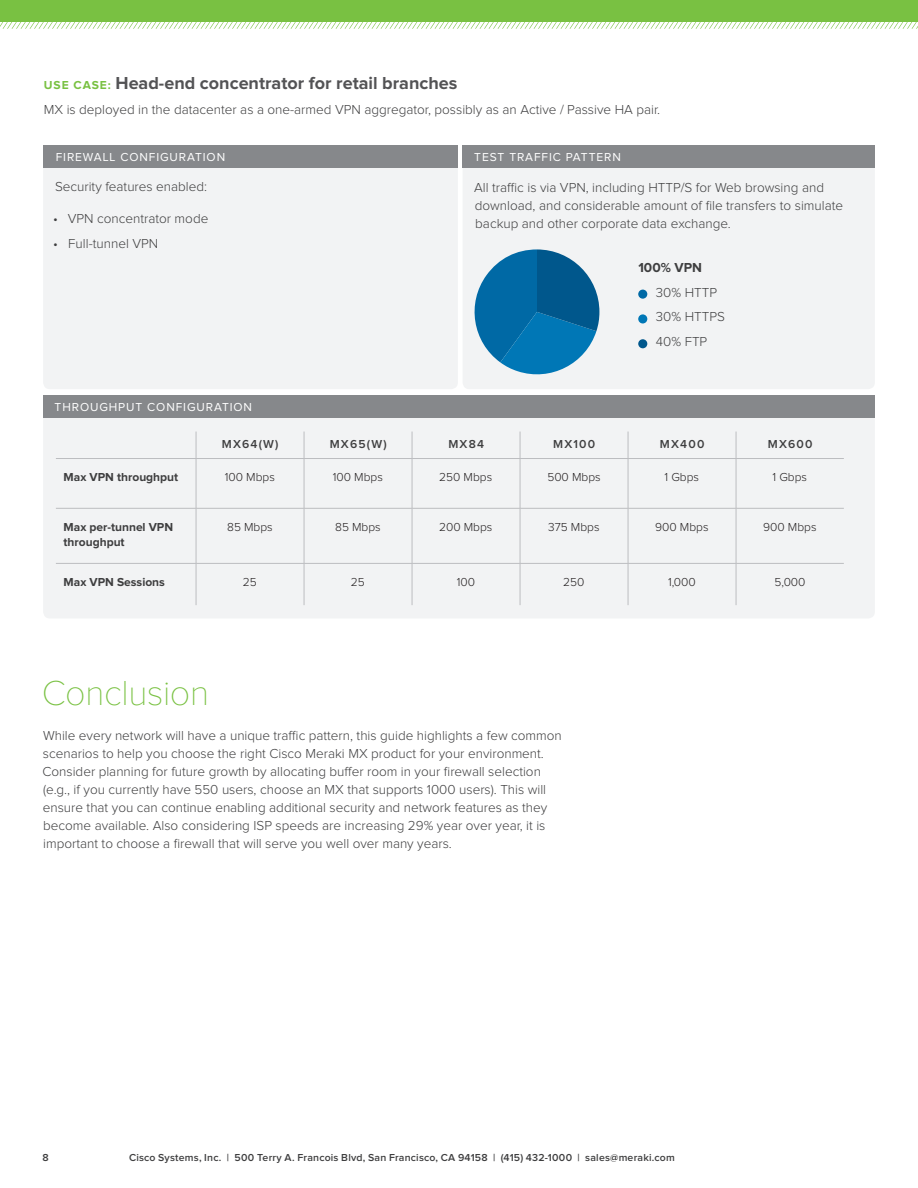
<style>
.page{position:relative;width:918px;height:1188px;background:#fff}
.page>*{position:absolute;margin:0;border:0;box-sizing:border-box;transform-origin:0 0}
.t1{font:100 36px "Proxima Nova";letter-spacing:-.01em;color:#79c142}
.t2{font:700 18px "Proxima Nova";color:#535355}
.Bullets{font:300 13.5px/18px "Proxima Nova";color:#3e3e3f}
.Bullets-2{font:700 13.5px "Proxima Nova";color:#3e3e3f}
.t3{font:300 12px "Proxima Nova";color:#231f20}
.t4{font:12px "Proxima Nova";letter-spacing:.075em;color:#fff}
.t5{font:700 12px/14.4px "Proxima Nova";color:#3e3e3f}
.t6{font:600 12px "Proxima Nova";letter-spacing:.1em;color:#3e3e3f}
.t7{font:600 10.5px "Proxima Nova";letter-spacing:.02em;color:#3e3e3f}
.s1{font-size:12px;color:#79c142}
</style>
<div class="page">
<div style="left:43px;top:157px;width:415px;height:232px;background:#f2f3f4;border-radius:7px"></div>
<div style="left:463px;top:157px;width:412px;height:232px;background:#f2f3f4;border-radius:7px"></div>
<div style="left:43px;top:145px;width:415px;height:23px;background:#86888b"></div>
<div style="left:463px;top:145px;width:412px;height:23px;background:#86888b"></div>
<div style="left:43px;top:407px;width:832px;height:211px;background:#f2f3f4;border-radius:7px"></div>
<div style="left:43px;top:395px;width:832px;height:23px;background:#86888b"></div>
<svg style="left:196px;top:432px;width:1px;height:26px"></svg>
<svg style="left:304px;top:432px;width:1px;height:26px"></svg>
<svg style="left:412px;top:432px;width:1px;height:26px"></svg>
<svg style="left:520px;top:432px;width:1px;height:26px"></svg>
<svg style="left:628px;top:432px;width:1px;height:26px"></svg>
<svg style="left:736px;top:432px;width:1px;height:26px"></svg>
<hr style="left:196px;top:459px;width:1px;height:49px;background:#bcbdc0">
<hr style="left:304px;top:459px;width:1px;height:49px;background:#bcbdc0">
<hr style="left:412px;top:459px;width:1px;height:49px;background:#bcbdc0">
<hr style="left:520px;top:459px;width:1px;height:49px;background:#bcbdc0">
<hr style="left:628px;top:459px;width:1px;height:49px;background:#bcbdc0">
<hr style="left:736px;top:459px;width:1px;height:49px;background:#bcbdc0">
<hr style="left:196px;top:508px;width:1px;height:55px;background:#bcbdc0">
<hr style="left:304px;top:508px;width:1px;height:55px;background:#bcbdc0">
<hr style="left:412px;top:508px;width:1px;height:55px;background:#bcbdc0">
<hr style="left:520px;top:508px;width:1px;height:55px;background:#bcbdc0">
<hr style="left:628px;top:508px;width:1px;height:55px;background:#bcbdc0">
<hr style="left:736px;top:508px;width:1px;height:55px;background:#bcbdc0">
<hr style="left:196px;top:564px;width:1px;height:41px;background:#bcbdc0">
<hr style="left:304px;top:564px;width:1px;height:41px;background:#bcbdc0">
<hr style="left:412px;top:564px;width:1px;height:41px;background:#bcbdc0">
<hr style="left:520px;top:564px;width:1px;height:41px;background:#bcbdc0">
<hr style="left:628px;top:564px;width:1px;height:41px;background:#bcbdc0">
<hr style="left:736px;top:564px;width:1px;height:41px;background:#bcbdc0">
<hr style="left:56px;top:458px;width:140px;height:1px;background:#bcbdc0">
<hr style="left:196px;top:458px;width:108px;height:1px;background:#bcbdc0">
<hr style="left:304px;top:458px;width:108px;height:1px;background:#bcbdc0">
<hr style="left:412px;top:458px;width:108px;height:1px;background:#bcbdc0">
<hr style="left:520px;top:458px;width:108px;height:1px;background:#bcbdc0">
<hr style="left:628px;top:458px;width:108px;height:1px;background:#bcbdc0">
<hr style="left:736px;top:458px;width:108px;height:1px;background:#bcbdc0">
<hr style="left:56px;top:508px;width:140px;height:1px;background:#bcbdc0">
<hr style="left:196px;top:508px;width:108px;height:1px;background:#bcbdc0">
<hr style="left:304px;top:508px;width:108px;height:1px;background:#bcbdc0">
<hr style="left:412px;top:508px;width:108px;height:1px;background:#bcbdc0">
<hr style="left:520px;top:508px;width:108px;height:1px;background:#bcbdc0">
<hr style="left:628px;top:508px;width:108px;height:1px;background:#bcbdc0">
<hr style="left:736px;top:508px;width:108px;height:1px;background:#bcbdc0">
<hr style="left:56px;top:563px;width:140px;height:1px;background:#bcbdc0">
<hr style="left:196px;top:563px;width:108px;height:1px;background:#bcbdc0">
<hr style="left:304px;top:563px;width:108px;height:1px;background:#bcbdc0">
<hr style="left:412px;top:563px;width:108px;height:1px;background:#bcbdc0">
<hr style="left:520px;top:563px;width:108px;height:1px;background:#bcbdc0">
<hr style="left:628px;top:563px;width:108px;height:1px;background:#bcbdc0">
<hr style="left:736px;top:563px;width:108px;height:1px;background:#bcbdc0">
<svg style="left:474px;top:249px;width:125px;height:126px"></svg>
<div style="left:638px;top:290px;width:9px;height:9px;background:#0069a5;border-radius:50%"></div>
<div style="left:638px;top:314px;width:9px;height:9px;background:#0077b6;border-radius:50%"></div>
<div style="left:638px;top:339px;width:9px;height:9px;background:#00578c;border-radius:50%"></div>
<div style="left:0;top:0;width:918px;height:22px;background:#79c142"></div>
<svg style="left:0;top:22px;width:918px;height:7px"></svg>
<h3 class="t2" style="left:44px;top:73px;width:415px"><span class="s1">USE CASE:</span> Head-end concentrator for retail branches</h3>
<p class="Bullets" style="left:44px;top:101px;width:618px">MX is deployed in the datacenter as a one-armed VPN aggregator, possibly as an Active / Passive HA pair.</p>
<p class="t4" style="left:56px;top:151px;width:171px">FIREWALL CONFIGURATION</p>
<p class="Bullets" style="left:55px;top:178px;width:154px">Security features enabled:</p>
<p class="Bullets" style="left:53px;top:210px;width:157px">• VPN concentrator mode</p>
<p class="Bullets" style="left:53px;top:234px;width:107px">• Full-tunnel VPN</p>
<p class="t4" style="left:55px;top:400px;width:199px">THROUGHPUT CONFIGURATION</p>
<p class="t4" style="left:474px;top:150px;width:148px">TEST TRAFFIC PATTERN</p>
<p class="Bullets" style="left:474px;top:179px;width:370px">All traffic is via VPN, including HTTP/S for Web browsing and download, and considerable amount of file transfers to simulate backup and other corporate data exchange.</p>
<p class="Bullets-2" style="left:638px;top:260px;width:65px">100% VPN</p>
<p class="Bullets" style="left:656px;top:283px;width:63px">30% HTTP</p>
<p class="Bullets" style="left:656px;top:308px;width:71px">30% HTTPS</p>
<p class="Bullets" style="left:656px;top:333px;width:53px">40% FTP</p>
<p class="t6" style="left:222px;top:437px;width:58px">MX64(W)</p>
<p class="t6" style="left:330px;top:437px;width:59px">MX65(W)</p>
<p class="t6" style="left:448px;top:437px;width:37px">MX84</p>
<p class="t6" style="left:553px;top:437px;width:44px">MX100</p>
<p class="t6" style="left:660px;top:437px;width:46px">MX400</p>
<p class="t6" style="left:768px;top:437px;width:46px">MX600</p>
<p class="t5" style="left:64px;top:471px;width:116px">Max VPN throughput</p>
<p class="t3" style="left:225px;top:471px;width:52px">100 Mbps</p>
<p class="t3" style="left:333px;top:471px;width:52px">100 Mbps</p>
<p class="t3" style="left:439px;top:471px;width:55px">250 Mbps</p>
<p class="t3" style="left:547px;top:471px;width:55px">500 Mbps</p>
<p class="t3" style="left:665px;top:471px;width:36px">1 Gbps</p>
<p class="t3" style="left:773px;top:471px;width:36px">1 Gbps</p>
<p class="t5" style="left:64px;top:520px;width:111px">Max per-tunnel VPN throughput</p>
<p class="t3" style="left:227px;top:521px;width:47px">85 Mbps</p>
<p class="t3" style="left:335px;top:521px;width:47px">85 Mbps</p>
<p class="t3" style="left:439px;top:521px;width:55px">200 Mbps</p>
<p class="t3" style="left:548px;top:521px;width:53px">375 Mbps</p>
<p class="t3" style="left:655px;top:521px;width:55px">900 Mbps</p>
<p class="t3" style="left:763px;top:521px;width:55px">900 Mbps</p>
<p class="t5" style="left:64px;top:575px;width:103px">Max VPN Sessions</p>
<p class="t3" style="left:243px;top:576px;width:15px">25</p>
<p class="t3" style="left:351px;top:576px;width:15px">25</p>
<p class="t3" style="left:457px;top:576px;width:20px">100</p>
<p class="t3" style="left:563px;top:576px;width:23px">250</p>
<p class="t3" style="left:668px;top:576px;width:29px">1,000</p>
<p class="t3" style="left:775px;top:576px;width:33px">5,000</p>
<h1 class="t1" style="left:42px;top:674px;width:169px">Conclusion</h1>
<p class="Bullets" style="left:42px;top:727px;width:521px">While every network will have a unique traffic pattern, this guide highlights a few common scenarios to help you choose the right Cisco Meraki MX product for your environment.<br>Consider planning for future growth by allocating buffer room in your firewall selection (e.g., if you currently have 550 users, choose an MX that supports 1000 users). This will ensure that you can continue enabling additional security and network features as they become available. Also considering ISP speeds are increasing 29% year over year, it is important to choose a firewall that will serve you well over many years.</p>
<p class="t7" style="left:43px;top:1152px;width:8px">8</p>
<p class="t7" style="left:129px;top:1151px;width:547px">Cisco Systems, Inc. | 500 Terry A. Francois Blvd, San Francisco, CA 94158 | (415) 432-1000 | sales@meraki.com</p>
</div>
